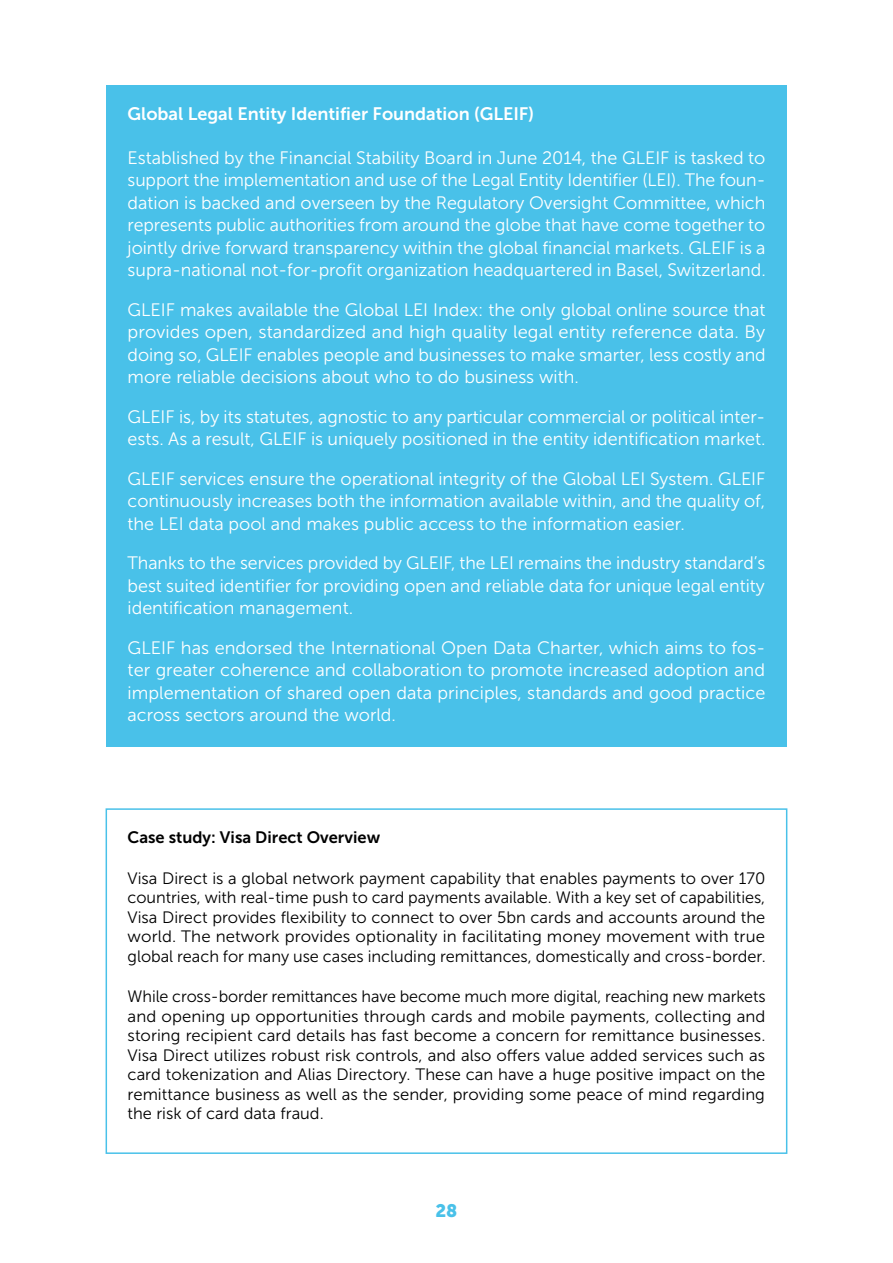
<style>
.page{position:relative;width:893px;height:1263px;background:#fff}
.page>*{position:absolute;margin:0;border:0;box-sizing:border-box;transform-origin:0 0}
.t1{font:18px/22.5px "Museo Sans 300";color:#fff;text-align:justify}
.t2{font:18px "Museo Sans 700";color:#fff}
.t3{font:18px "Museo Sans 900";color:#49c1e9}
.t4{font:16.5px/19.5px "Museo Sans 300";color:#000;text-align:justify}
.t5{font:16.5px "Museo Sans 700";color:#000}
</style>
<div class="page">
<div style="left:106px;top:85px;width:681px;height:61px;background:#49c1e9"></div>
<div style="left:106px;top:129px;width:681px;height:173px;background:#49c1e9"></div>
<div style="left:106px;top:281px;width:681px;height:128px;background:#49c1e9"></div>
<div style="left:106px;top:388px;width:681px;height:83px;background:#49c1e9"></div>
<div style="left:106px;top:450px;width:681px;height:105px;background:#49c1e9"></div>
<div style="left:106px;top:534px;width:681px;height:106px;background:#49c1e9"></div>
<div style="left:106px;top:619px;width:681px;height:128px;background:#49c1e9"></div>
<div style="left:106px;top:808px;width:681px;height:346px;border:2px solid #49c1e9"></div>
<p class="t2" style="left:128px;top:104px;width:408px">Global Legal Entity Identifier Foundation (GLEIF)</p>
<p class="t1" style="left:128px;top:146px;width:640px">Established by the Financial Stability Board in June 2014, the GLEIF is tasked to support the implementation and use of the Legal Entity Identifier (LEI). The foun&shy;dation is backed and overseen by the Regulatory Oversight Committee, which represents public authorities from around the globe that have come together to jointly drive forward transparency within the global financial markets. GLEIF is a supra-national not-for-profit organization headquartered in Basel, Switzerland.</p>
<p class="t1" style="left:128px;top:298px;width:640px">GLEIF makes available the Global LEI Index: the only global online source that provides open, standardized and high quality legal entity reference data. By doing so, GLEIF enables people and businesses to make smarter, less costly and more reliable decisions about who to do business with.</p>
<p class="t1" style="left:128px;top:405px;width:640px">GLEIF is, by its statutes, agnostic to any particular commercial or political inter&shy;ests. As a result, GLEIF is uniquely positioned in the entity identification market.</p>
<p class="t1" style="left:128px;top:467px;width:639px">GLEIF services ensure the operational integrity of the Global LEI System. GLEIF continuously increases both the information available within, and the quality of, the LEI data pool and makes public access to the information easier.</p>
<p class="t1" style="left:128px;top:552px;width:639px">Thanks to the services provided by GLEIF, the LEI remains the industry standard’s best suited identifier for providing open and reliable data for unique legal entity identification management.</p>
<p class="t1" style="left:128px;top:636px;width:639px">GLEIF has endorsed the International Open Data Charter, which aims to fos&shy;ter greater coherence and collaboration to promote increased adoption and implementation of shared open data principles, standards and good practice across sectors around the world.</p>
<p class="t5" style="left:128px;top:828px;width:254px">Case study: Visa Direct Overview</p>
<p class="t4" style="left:128px;top:868px;width:640px">Visa Direct is a global network payment capability that enables payments to over 170 countries, with real-time push to card payments available. With a key set of capabilities, Visa Direct provides flexibility to connect to over 5bn cards and accounts around the world. The network provides optionality in facilitating money movement with true global reach for many use cases including remittances, domestically and cross-border.</p>
<p class="t4" style="left:128px;top:987px;width:640px">While cross-border remittances have become much more digital, reaching new markets and opening up opportunities through cards and mobile payments, collecting and storing recipient card details has fast become a concern for remittance businesses.<br>Visa Direct utilizes robust risk controls, and also offers value added services such as card tokenization and Alias Directory. These can have a huge positive impact on the remittance business as well as the sender, providing some peace of mind regarding the risk of card data fraud.</p>
<p class="t3" style="left:435px;top:1200px;width:24px">28</p>
</div>
